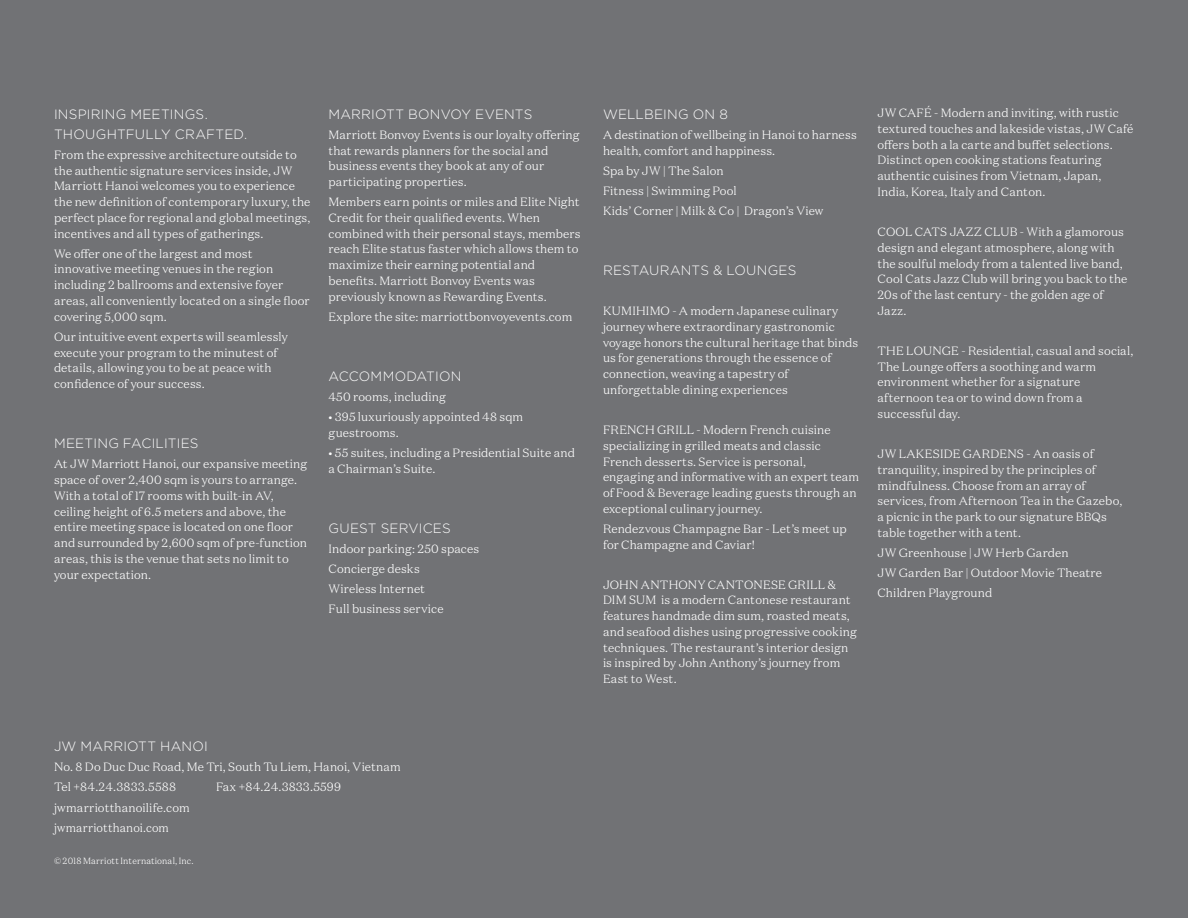
<style>
.page{position:relative;width:1188px;height:918px;background:#717275}
.page>*{position:absolute;margin:0;border:0;box-sizing:border-box;transform-origin:0 0}
.t1{font:300 13.5px/20.1px "Gotham";letter-spacing:.015em;color:#fff}
.t2{font:300 12px/15.8px "Domaine Text";letter-spacing:.005em;color:#fff}
.t3{font:300 9px "Domaine Text";letter-spacing:.015em;color:#fff}
</style>
<div class="page">
<p class="t1" style="left:54px;top:104px;width:195px">INSPIRING MEETINGS.<br>THOUGHTFULLY CRAFTED.</p>
<p class="t2" style="left:54px;top:147px;width:258px">From the expressive architecture outside to the authentic signature services inside, JW Marriott Hanoi welcomes you to experience the new definition of contemporary luxury, the perfect place for regional and global meetings, incentives and all types of gatherings.</p>
<p class="t2" style="left:54px;top:245px;width:257px">We offer one of the largest and most innovative meeting venues in the region including 2 ballrooms and extensive foyer areas, all conveniently located on a single floor covering 5,000 sqm.</p>
<p class="t2" style="left:54px;top:329px;width:236px">Our intuitive event experts will seamlessly execute your program to the minutest of details, allowing you to be at peace with confidence of your success.</p>
<p class="t1" style="left:54px;top:433px;width:146px">MEETING FACILITIES</p>
<p class="t2" style="left:54px;top:456px;width:255px">At JW Marriott Hanoi, our expansive meeting space of over 2,400 sqm is yours to arrange.<br>With a total of 17 rooms with built-in AV, ceiling height of 6.5 meters and above, the entire meeting space is located on one floor and surrounded by 2,600 sqm of pre-function areas, this is the venue that sets no limit to your expectation.</p>
<p class="t1" style="left:328px;top:104px;width:205px">MARRIOTT BONVOY EVENTS</p>
<p class="t2" style="left:328px;top:127px;width:253px">Marriott Bonvoy Events is our loyalty offering that rewards planners for the social and business events they book at any of our participating properties.</p>
<p class="t2" style="left:328px;top:194px;width:254px">Members earn points or miles and Elite Night Credit for their qualified events. When combined with their personal stays, members reach Elite status faster which allows them to maximize their earning potential and benefits. Marriott Bonvoy Events was previously known as Rewarding Events.</p>
<p class="t2" style="left:328px;top:308px;width:245px">Explore the site: marriottbonvoyevents.com</p>
<p class="t1" style="left:328px;top:366px;width:134px">ACCOMMODATION</p>
<p class="t2" style="left:328px;top:389px;width:119px">450 rooms, including</p>
<p class="t2" style="left:328px;top:409px;width:196px">• 395 luxuriously appointed 48 sqm guestrooms.</p>
<p class="t2" style="left:328px;top:445px;width:248px">• 55 suites, including a Presidential Suite and a Chairman’s Suite.</p>
<p class="t1" style="left:328px;top:518px;width:124px">GUEST SERVICES</p>
<p class="t2" style="left:328px;top:539px;width:152px;line-height:20.1px">Indoor parking: 250 spaces<br>Concierge desks<br>Wireless Internet<br>Full business service</p>
<p class="t1" style="left:603px;top:104px;width:126px">WELLBEING ON 8</p>
<p class="t2" style="left:603px;top:127px;width:255px">A destination of wellbeing in Hanoi to harness health, comfort and happiness.</p>
<p class="t2" style="left:603px;top:160px;width:222px;line-height:20.1px">Spa by JW | The Salon<br>Fitness | Swimming Pool<br>Kids’ Corner | Milk &amp; Co | Dragon’s View</p>
<p class="t1" style="left:603px;top:260px;width:195px">RESTAURANTS &amp; LOUNGES</p>
<p class="t2" style="left:603px;top:303px;width:257px">KUMIHIMO - A modern Japanese culinary journey where extraordinary gastronomic voyage honors the cultural heritage that binds us for generations through the essence of connection, weaving a tapestry of unforgettable dining experiences</p>
<p class="t2" style="left:603px;top:422px;width:258px">FRENCH GRILL - Modern French cuisine specializing in grilled meats and classic French desserts. Service is personal, engaging and informative with an expert team of Food &amp; Beverage leading guests through an exceptional culinary journey.</p>
<p class="t2" style="left:603px;top:521px;width:245px">Rendezvous Champagne Bar - Let’s meet up for Champagne and Caviar!</p>
<p class="t2" style="left:603px;top:576px;width:255px">JOHN ANTHONY CANTONESE GRILL &amp; DIM SUM is a modern Cantonese restaurant features handmade dim sum, roasted meats, and seafood dishes using progressive cooking techniques. The restaurant’s interior design is inspired by John Anthony’s journey from East to West.</p>
<p class="t2" style="left:878px;top:105px;width:257px">JW CAFÉ - Modern and inviting, with rustic textured touches and lakeside vistas, JW Café offers both a la carte and buffet selections.<br>Distinct open cooking stations featuring authentic cuisines from Vietnam, Japan, India, Korea, Italy and Canton.</p>
<p class="t2" style="left:878px;top:224px;width:251px">COOL CATS JAZZ CLUB - With a glamorous design and elegant atmosphere, along with the soulful melody from a talented live band, Cool Cats Jazz Club will bring you back to the 20s of the last century - the golden age of Jazz.</p>
<p class="t2" style="left:878px;top:343px;width:257px">THE LOUNGE - Residential, casual and social, The Lounge offers a soothing and warm environment whether for a signature afternoon tea or to wind down from a successful day.</p>
<p class="t2" style="left:878px;top:446px;width:246px">JW LAKESIDE GARDENS - An oasis of tranquility, inspired by the principles of mindfulness. Choose from an array of services, from Afternoon Tea in the Gazebo, a picnic in the park to our signature BBQs table together with a tent.</p>
<p class="t2" style="left:878px;top:542px;width:226px;line-height:20.1px">JW Greenhouse | JW Herb Garden<br>JW Garden Bar | Outdoor Movie Theatre<br>Children Playground</p>
<p class="t1" style="left:54px;top:736px;width:155px">JW MARRIOTT HANOI</p>
<p class="t2" style="left:54px;top:757px;width:348px;line-height:20.2px">No. 8 Do Duc Duc Road, Me Tri, South Tu Liem, Hanoi, Vietnam<br>Tel +84.24.3833.5588</p>
<p class="t2" style="left:216px;top:779px;width:127px">Fax +84.24.3833.5599</p>
<p class="t2" style="left:54px;top:797px;width:137px;line-height:20.2px">jwmarriotthanoilife.com jwmarriotthanoi.com</p>
<p class="t3" style="left:54px;top:855px;width:141px">© 2018 Marriott International, Inc.</p>
</div>
